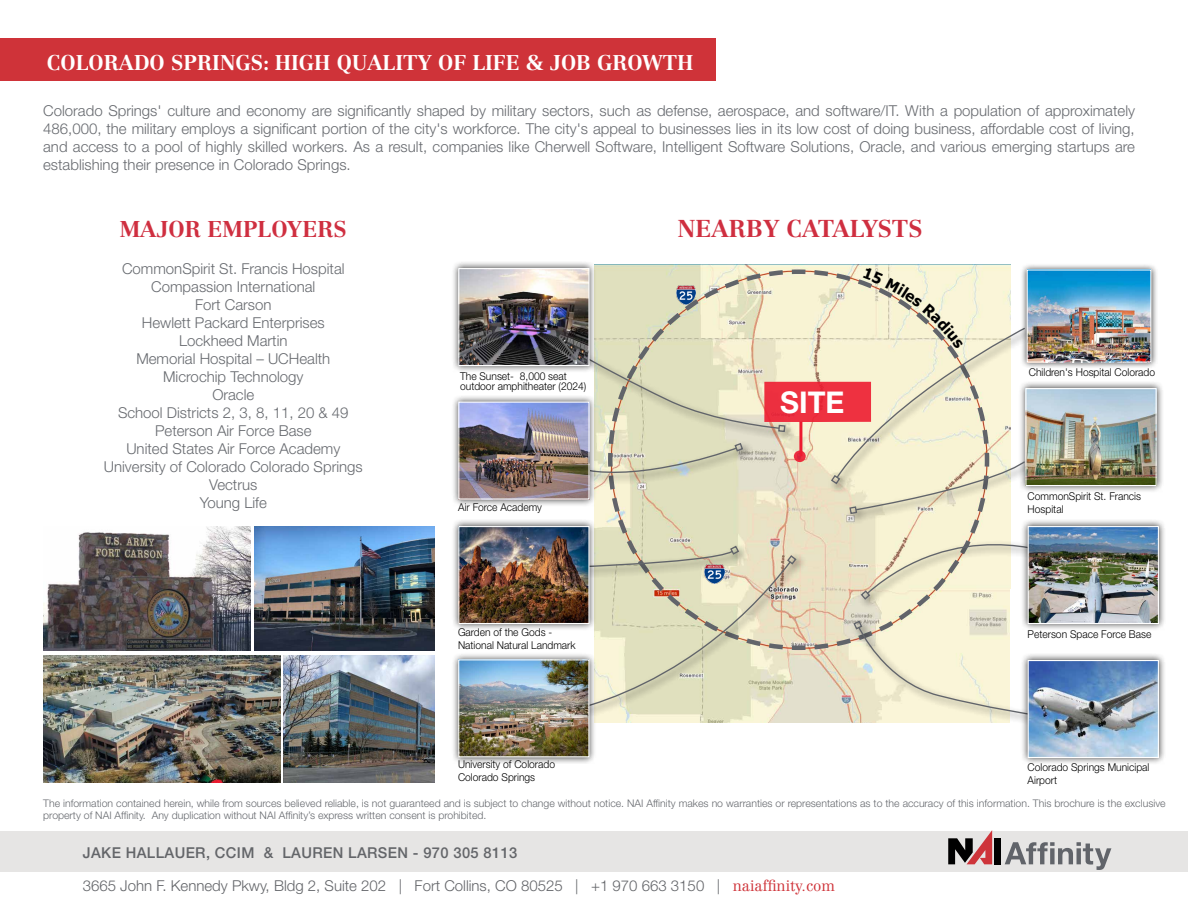
<style>
.page{position:relative;width:1188px;height:918px;background:#fff}
.page>*{position:absolute;margin:0;border:0;box-sizing:border-box;transform-origin:0 0}
.t1{font:700 30px "Helvetica Neue LT Std";color:#fff}
.t2{font:700 24px "Centennial LT Std";color:#cf2f40}
.t3{font:700 22.5px "Centennial LT Std";color:#cf2f40}
.t4{font:700 21px "Centennial LT Std";color:#fff}
.t5{font:300 15px/18px "Helvetica Neue LT Std";color:#676a6f;text-align:center}
.t6{font:300 15px "Helvetica Neue LT Std";color:#636569}
.t7{font:500 15px "Helvetica Neue LT Std";letter-spacing:.025em;color:#636569}
.t8{font:300 10.8px/12.9px "Helvetica Neue LT Std";color:#000;scale:.95 1}
.t9{font:300 10.5px/12px "Helvetica Neue LT Std";color:#676a6f}
.s1{font-family:"Centennial LT Std";color:#cf3339}
</style>
<div class="page">
<div style="left:0;top:831px;width:1188px;height:41px;background:#e6e5e4"></div>
<div style="left:994px;top:838px;width:7px;height:26px;background:#000"></div>
<svg style="left:948px;top:830px;width:44px;height:34px"></svg>
<svg style="left:1005px;top:842px;width:106px;height:28px"></svg>
<div style="left:0;top:38px;width:715px;height:43px;background:#cf3339"></div>
<div style="left:851px;top:618px;width:191px;height:108px;background:#000;opacity:.75"></div>
<div style="left:539px;top:552px;width:268px;height:176px;background:#000;opacity:.75"></div>
<div style="left:451px;top:395px;width:146px;height:112px;background:#000;opacity:.75"></div>
<img style="left:460px;top:404px;width:79px;height:94px">
<div style="left:458px;top:402px;width:132px;height:98px;border:1px solid #fff"></div>
<div style="left:451px;top:519px;width:146px;height:112px;background:#000;opacity:.75"></div>
<img style="left:460px;top:528px;width:79px;height:94px">
<div style="left:458px;top:526px;width:132px;height:98px;border:1px solid #fff"></div>
<div style="left:451px;top:261px;width:146px;height:112px;background:#000;opacity:.75"></div>
<img style="left:460px;top:270px;width:79px;height:94px">
<div style="left:458px;top:268px;width:132px;height:98px;border:1px solid #fff"></div>
<div style="left:451px;top:652px;width:146px;height:112px;background:#000;opacity:.75"></div>
<img style="left:460px;top:661px;width:127px;height:94px">
<div style="left:458px;top:659px;width:131px;height:98px;border:1px solid #fff"></div>
<div style="left:1019px;top:381px;width:145px;height:112px;background:#000;opacity:.75"></div>
<img style="left:1056px;top:390px;width:99px;height:94px">
<div style="left:1025px;top:388px;width:132px;height:98px;border:1px solid #fff"></div>
<div style="left:1021px;top:653px;width:145px;height:112px;background:#000;opacity:.75"></div>
<img style="left:1030px;top:662px;width:127px;height:94px">
<div style="left:1028px;top:660px;width:131px;height:98px;border:1px solid #fff"></div>
<div style="left:1021px;top:519px;width:145px;height:112px;background:#000;opacity:.75"></div>
<img style="left:1056px;top:528px;width:101px;height:94px">
<div style="left:1028px;top:526px;width:131px;height:98px;border:1px solid #fff"></div>
<div style="left:1020px;top:263px;width:138px;height:106px;background:#000;opacity:.75"></div>
<img style="left:1056px;top:271px;width:93px;height:90px">
<div style="left:1027px;top:269px;width:124px;height:94px;border:1px solid #fff"></div>
<img style="left:44px;top:526px;width:207px;height:124px">
<img style="left:254px;top:526px;width:180px;height:124px">
<img style="left:44px;top:655px;width:236px;height:127px">
<img style="left:284px;top:655px;width:150px;height:127px">
<img style="left:539px;top:267px;width:517px;height:450px">
<h3 class="t4" style="left:47px;top:50px;width:648px">COLORADO SPRINGS: HIGH QUALITY OF LIFE &amp; JOB GROWTH</h3>
<p class="t5" style="left:43px;top:102px;width:1093px;text-align:justify">Colorado Springs' culture and economy are significantly shaped by military sectors, such as defense, aerospace, and software/IT. With a population of approximately 486,000, the military employs a significant portion of the city's workforce. The city's appeal to businesses lies in its low cost of doing business, affordable cost of living, and access to a pool of highly skilled workers. As a result, companies like Cherwell Software, Intelligent Software Solutions, Oracle, and various emerging startups are establishing their presence in Colorado Springs.</p>
<h3 class="t3" style="left:120px;top:215px;width:229px">MAJOR EMPLOYERS</h3>
<h2 class="t2" style="left:678px;top:214px;width:246px">NEARBY CATALYSTS</h2>
<p class="t5" style="left:104px;top:260px;width:260px">CommonSpirit St. Francis Hospital<br>Compassion International<br>Fort Carson<br>Hewlett Packard Enterprises<br>Lockheed Martin<br>Memorial Hospital – UCHealth<br>Microchip Technology<br>Oracle<br>School Districts 2, 3, 8, 11, 20 &amp; 49<br>Peterson Air Force Base<br>United States Air Force Academy<br>University of Colorado Colorado Springs<br>Vectrus<br>Young Life</p>
<p class="t8" style="left:460px;top:370px;width:134px;line-height:10.5px">The Sunset- 8,000 seat outdoor amphitheater (2024)</p>
<p class="t8" style="left:458px;top:501px;width:90px">Air Force Academy</p>
<p class="t8" style="left:458px;top:625px;width:125px">Garden of the Gods -<br>National Natural Landmark</p>
<p class="t8" style="left:458px;top:758px;width:104px">University of Colorado<br>Colorado Springs</p>
<h1 class="t1" style="left:780px;top:384px;width:66px">SITE</h1>
<p class="t8" style="left:1029px;top:365px;width:135px">Children's Hospital Colorado</p>
<p class="t8" style="left:1028px;top:489px;width:121px">CommonSpirit St. Francis<br>Hospital</p>
<p class="t8" style="left:1028px;top:628px;width:132px">Peterson Space Force Base</p>
<p class="t8" style="left:1028px;top:760px;width:130px">Colorado Springs Municipal<br>Airport</p>
<p class="t9" style="left:43px;top:797px;width:1124px">The information contained herein, while from sources believed reliable, is not guaranteed and is subject to change without notice. NAI Affinity makes no warranties or representations as to the accuracy of this information. This brochure is the exclusive property of NAI Affinity. Any duplication without NAI Affinity’s express written consent is prohibited.</p>
<p class="t7" style="left:83px;top:844px;width:436px">JAKE HALLAUER, CCIM &amp; LAUREN LARSEN - 970 305 8113</p>
<p class="t6" style="left:83px;top:876px;width:754px">3665 John F. Kennedy Pkwy, Bldg 2, Suite 202 | Fort Collins, CO 80525 | +1 970 663 3150 | <span class="s1">naiaffinity.com</span></p>
</div>
